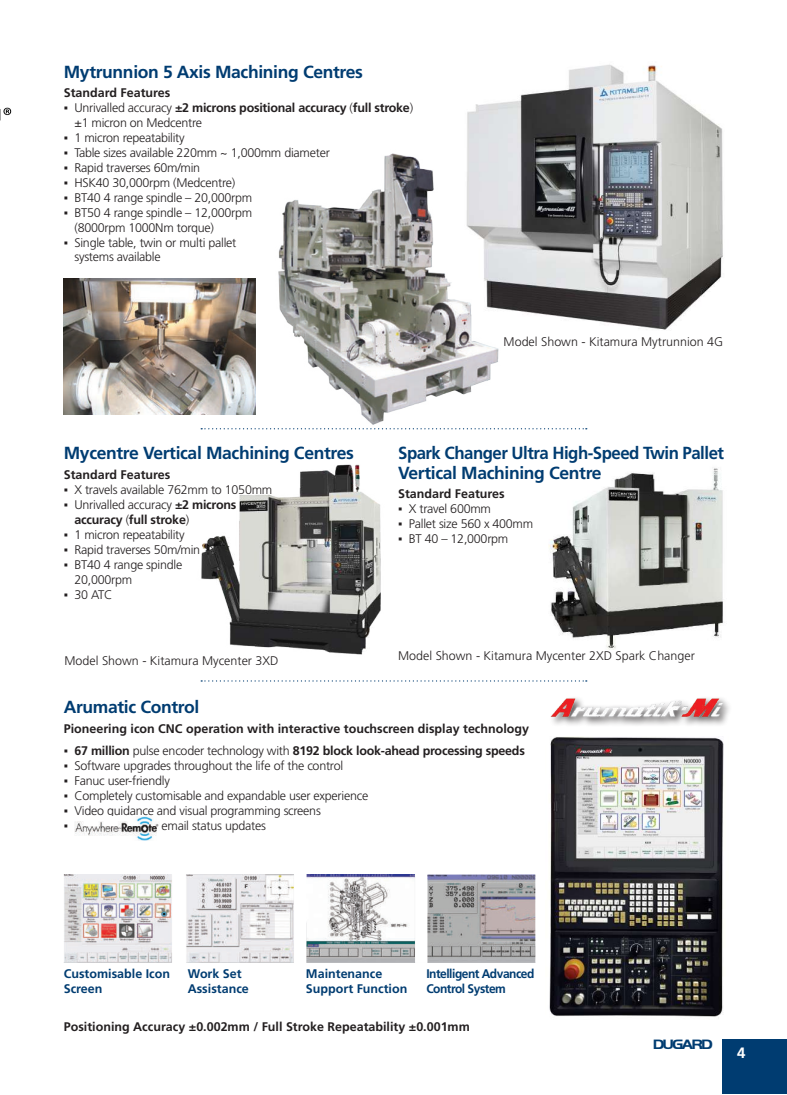
<style>
.page{position:relative;width:787px;height:1095px;background:#fff}
.page>*{position:absolute;margin:0;border:0;box-sizing:border-box;transform-origin:0 0}
.t1{font:700 17.5px "Frutiger CE";letter-spacing:-.02em;color:#003c71}
.t2{font:700 17.5px/19.4px "Frutiger CE";letter-spacing:-.02em;color:#003c71;scale:.96 1}
.t3{font:700 15px "Frutiger CE";color:#fff}
.t4{font:700 14.12px "Handel Got D";letter-spacing:-.12em;color:#003c71;scale:1.16 1}
.t5{font:300 12.5px/15px "Frutiger CE";letter-spacing:-.02em;color:#231f20}
.t6{font:700 12.5px "Frutiger CE";color:#231f20}
.t7{font:700 12.5px/15px "Frutiger CE";letter-spacing:-.02em;color:#231f20}
.t8{font:300 12.5px "Frutiger CE";color:#231f20}
.t9{font:700 12.5px/15px "Frutiger CE";color:#003c71}
.t10{font:700 12.5px/15px "Frutiger CE";letter-spacing:-.04em;color:#003c71;scale:.96 1}
.t11{font:12.5px "Calibri";color:#231f20}
.s1{font-family:"Calibri";font-weight:400}
.s2{font-weight:700}
.s3{font-weight:300}
</style>
<div class="page">
<div style="left:723px;top:1039px;width:64px;height:54px;background:#003c71"></div>
<img style="left:0;top:107px;width:12px;height:14px">
<img style="left:201px;top:464px;width:180px;height:191px">
<img style="left:549px;top:737px;width:175px;height:281px">
<img style="left:467px;top:64px;width:256px;height:266px">
<img style="left:246px;top:141px;width:265px;height:289px">
<img style="left:64px;top:279px;width:191px;height:136px">
<img style="left:549px;top:468px;width:174px;height:181px">
<img style="left:550px;top:680px;width:179px;height:45px">
<svg style="left:201px;top:428px;width:386px;height:1px"></svg>
<svg style="left:201px;top:680px;width:386px;height:2px"></svg>
<img style="left:74px;top:816px;width:85px;height:25px">
<img style="left:64px;top:875px;width:471px;height:87px">
<h1 class="t1" style="left:64px;top:61px;width:300px">Mytrunnion 5 Axis Machining Centres</h1>
<p class="t6" style="left:64px;top:85px;width:108px">Standard Features</p>
<p class="t5" style="left:74px;top:100px;width:340px;text-indent:-11px"><span class="s1">▪</span> Unrivalled accuracy <span class="s2">±2 microns positional accuracy</span> (<span class="s2">full stroke</span>) ±1 micron on Medcentre</p>
<p class="t5" style="left:64px;top:130px;width:122px"><span class="s1">▪</span> 1 micron repeatability</p>
<p class="t5" style="left:64px;top:145px;width:267px"><span class="s1">▪</span> Table sizes available 220mm ~ 1,000mm diameter</p>
<p class="t5" style="left:64px;top:160px;width:138px"><span class="s1">▪</span> Rapid traverses 60m/min</p>
<p class="t5" style="left:64px;top:175px;width:173px"><span class="s1">▪</span> HSK40 30,000rpm (Medcentre)</p>
<p class="t5" style="left:64px;top:190px;width:190px"><span class="s1">▪</span> BT40 4 range spindle – 20,000rpm</p>
<p class="t5" style="left:74px;top:205px;width:179px;text-indent:-11px"><span class="s1">▪</span> BT50 4 range spindle – 12,000rpm (8000rpm 1000Nm torque)</p>
<p class="t5" style="left:74px;top:236px;width:163px;line-height:13.8px;text-indent:-11px"><span class="s1">▪</span> Single table, twin or multi pallet systems available</p>
<p class="t8" style="left:503px;top:334px;width:221px">Model Shown - Kitamura Mytrunnion 4G</p>
<h1 class="t1" style="left:64px;top:443px;width:291px">Mycentre Vertical Machining Centres</h1>
<p class="t6" style="left:64px;top:467px;width:108px">Standard Features</p>
<p class="t5" style="left:64px;top:482px;width:210px"><span class="s1">▪</span> X travels available 762mm to 1050mm</p>
<p class="t7" style="left:74px;top:497px;width:222px;text-indent:-11px"><span class="s1">▪</span> <span class="s3">Unrivalled accuracy</span> ±2 microns positional accuracy <span class="s3">(</span>full stroke<span class="s3">)</span></p>
<p class="t5" style="left:64px;top:527px;width:122px"><span class="s1">▪</span> 1 micron repeatability</p>
<p class="t5" style="left:64px;top:542px;width:138px"><span class="s1">▪</span> Rapid traverses 50m/min</p>
<p class="t5" style="left:74px;top:557px;width:109px;text-indent:-11px"><span class="s1">▪</span> BT40 4 range spindle<br>20,000rpm</p>
<p class="t5" style="left:64px;top:587px;width:50px"><span class="s1">▪</span> 30 ATC</p>
<p class="t8" style="left:64px;top:653px;width:215px">Model Shown - Kitamura Mycenter 3XD</p>
<h1 class="t2" style="left:398px;top:444px;width:341px">Spark Changer Ultra High-Speed Twin Pallet<br>Vertical Machining Centre</h1>
<p class="t6" style="left:398px;top:486px;width:108px">Standard Features</p>
<p class="t5" style="left:398px;top:501px;width:94px"><span class="s1">▪</span> X travel 600mm</p>
<p class="t5" style="left:398px;top:516px;width:137px"><span class="s1">▪</span> Pallet size 560 x 400mm</p>
<p class="t5" style="left:398px;top:531px;width:112px"><span class="s1">▪</span> BT 40 – 12,000rpm</p>
<p class="t8" style="left:398px;top:649px;width:298px">Model Shown - Kitamura Mycenter 2XD Spark Changer</p>
<h1 class="t1" style="left:64px;top:696px;width:137px">Arumatic Control</h1>
<p class="t7" style="left:64px;top:743px;width:462px"><span class="s1">▪</span> 67 million <span class="s3">pulse encoder technology with</span> 8192 block look-ahead processing speeds</p>
<p class="t5" style="left:64px;top:757px;width:281px"><span class="s1">▪</span> Software upgrades throughout the life of the control</p>
<p class="t5" style="left:64px;top:772px;width:108px"><span class="s1">▪</span> Fanuc user-friendly</p>
<p class="t5" style="left:64px;top:787px;width:306px"><span class="s1">▪</span> Completely customisable and expandable user experience</p>
<p class="t5" style="left:64px;top:802px;width:258px"><span class="s1">▪</span> Video guidance and visual programming screens</p>
<p class="t11" style="left:64px;top:817px;width:6px">▪</p>
<p class="t5" style="left:161px;top:817px;width:106px">email status updates</p>
<p class="t6" style="left:64px;top:721px;width:467px">Pioneering icon CNC operation with interactive touchscreen display technology</p>
<p class="t9" style="left:64px;top:966px;width:108px">Customisable Icon<br>Screen</p>
<p class="t9" style="left:188px;top:966px;width:63px">Work Set<br>Assistance</p>
<p class="t9" style="left:306px;top:966px;width:103px">Maintenance<br>Support Function</p>
<p class="t10" style="left:426px;top:966px;width:114px">Intelligent Advanced<br>Control System</p>
<p class="t6" style="left:64px;top:1019px;width:407px">Positioning Accuracy ±0.002mm / Full Stroke Repeatability ±0.001mm</p>
<p class="t4" style="left:652px;top:1036px;width:53px">DUGARD</p>
<p class="t3" style="left:737px;top:1044px;width:10px">4</p>
</div>
